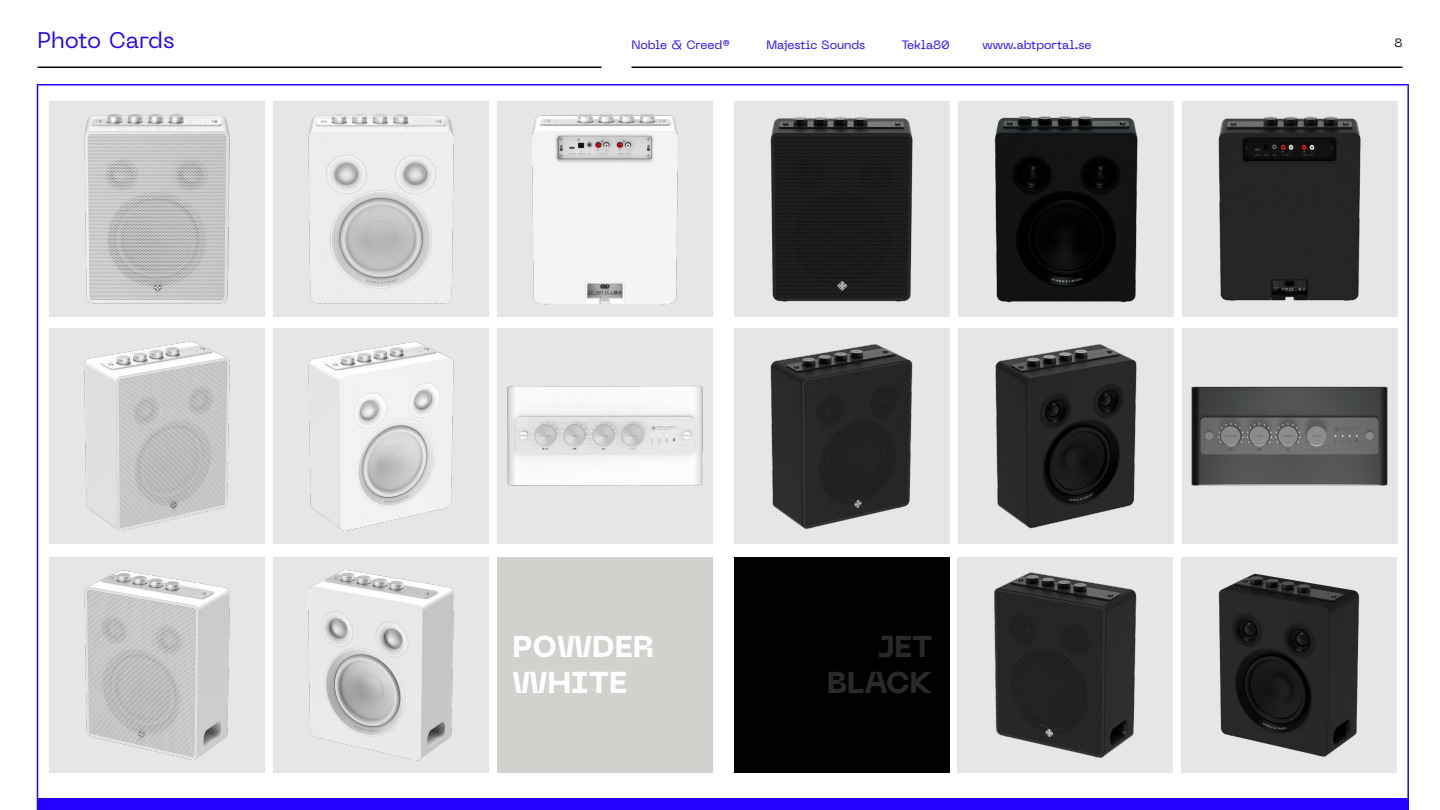
<style>
.page{position:relative;width:1440px;height:810px;background:#fff}
.page>*{position:absolute;margin:0;border:0;box-sizing:border-box;transform-origin:0 0}
.t1{font:800 30px/36px "Neue Machina";color:#fff}
.t2{font:800 30px/36px "Neue Machina";letter-spacing:-.015em;color:#292929;text-align:right}
.t3{font:22.5px "Neue Machina";letter-spacing:-.015em;color:#2300ff}
.t4{font:12px "Neue Machina";letter-spacing:-.005em;color:#2300ff}
.t5{font:12px "Neue Machina";color:#000}
</style>
<div class="page">
<hr style="left:38px;top:67px;width:564px;height:1px;background:#000">
<hr style="left:631px;top:67px;width:771px;height:1px;background:#000">
<hr style="left:1407px;top:86px;width:2px;height:724px;background:#2300ff">
<hr style="left:37px;top:84px;width:1px;height:726px;background:#2300ff">
<hr style="left:38px;top:84px;width:1371px;height:2px;background:#2300ff">
<img style="left:50px;top:101px;width:215px;height:216px">
<img style="left:734px;top:101px;width:216px;height:216px">
<img style="left:50px;top:328px;width:215px;height:216px">
<img style="left:734px;top:328px;width:216px;height:216px">
<img style="left:50px;top:557px;width:215px;height:216px">
<img style="left:957px;top:557px;width:216px;height:215px">
<img style="left:273px;top:101px;width:216px;height:216px">
<img style="left:958px;top:101px;width:215px;height:216px">
<img style="left:273px;top:328px;width:216px;height:216px">
<img style="left:958px;top:328px;width:215px;height:216px">
<img style="left:497px;top:328px;width:215px;height:216px">
<img style="left:1182px;top:328px;width:215px;height:216px">
<img style="left:497px;top:101px;width:215px;height:216px">
<img style="left:1182px;top:101px;width:215px;height:216px">
<img style="left:273px;top:557px;width:216px;height:216px">
<img style="left:1181px;top:557px;width:216px;height:216px">
<div style="left:497px;top:557px;width:215px;height:215px;background:#d1d2cd"></div>
<div style="left:734px;top:557px;width:216px;height:215px;background:#000"></div>
<div style="left:38px;top:798px;width:1370px;height:12px;background:#2300ff"></div>
<h2 class="t3" style="left:38px;top:26px;width:138px">Photo Cards</h2>
<p class="t4" style="left:632px;top:37px;width:100px">Noble &amp; Creed®</p>
<p class="t4" style="left:766px;top:37px;width:100px">Majestic Sounds</p>
<p class="t4" style="left:902px;top:37px;width:50px">Tekla80</p>
<p class="t4" style="left:982px;top:37px;width:111px">www.abtportal.se</p>
<p class="t5" style="left:1394px;top:35px;width:10px">8</p>
<h1 class="t1" style="left:512px;top:629px;width:143px">POWDER<br>WHITE</h1>
<h1 class="t2" style="left:827px;top:629px;width:107px">JET<br>BLACK</h1>
</div>
